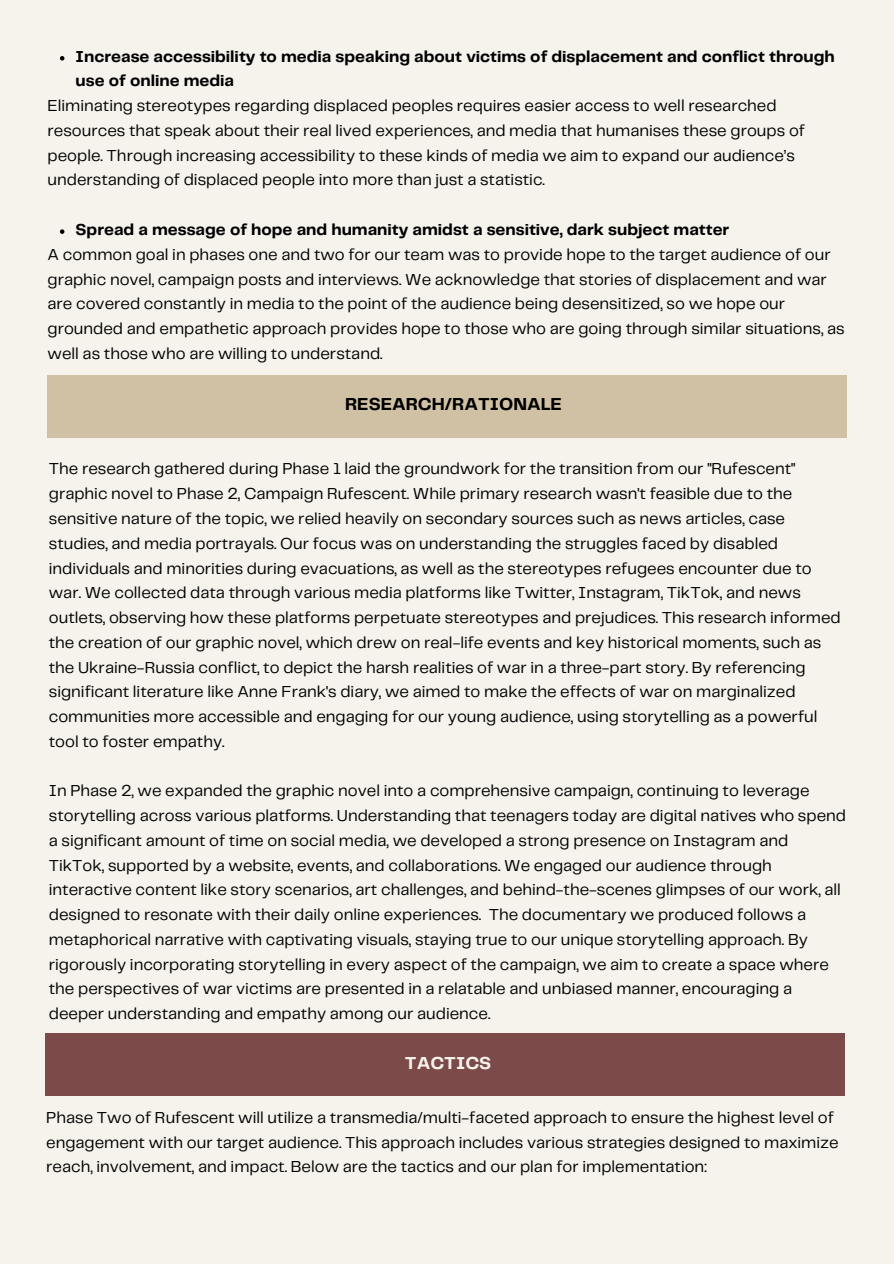
<style>
.page{position:relative;width:894px;height:1264px;background:#fff}
.page>*{position:absolute;margin:0;border:0;box-sizing:border-box;transform-origin:0 0}
.t1{font:700 18px "Telegraf";color:#000}
.t2{font:700 18px "Telegraf";color:#f6f3ec}
.t3{font:16.5px/24.8px "Telegraf";color:#000}
.t4{font:700 16.5px/24.8px "Telegraf";color:#000}
</style>
<div class="page">
<div style="left:0;top:0;width:893px;height:1263px;background:#f6f3ec"></div>
<svg style="left:60px;top:56px;width:4px;height:5px"></svg>
<svg style="left:60px;top:229px;width:4px;height:5px"></svg>
<div style="left:48px;top:375px;width:799px;height:62px;background:#d1c1a4"></div>
<div style="left:45px;top:1033px;width:799px;height:63px;background:#7c4a48"></div>
<p class="t4" style="left:76px;top:45px;width:760px">Increase accessibility to media speaking about victims of displacement and conflict through use of online media</p>
<p class="t3" style="left:48px;top:94px;width:758px">Eliminating stereotypes regarding displaced peoples requires easier access to well researched resources that speak about their real lived experiences, and media that humanises these groups of people. Through increasing accessibility to these kinds of media we aim to expand our audience’s understanding of displaced people into more than just a statistic.</p>
<p class="t4" style="left:76px;top:218px;width:655px">Spread a message of hope and humanity amidst a sensitive, dark subject matter</p>
<p class="t3" style="left:48px;top:243px;width:798px">A common goal in phases one and two for our team was to provide hope to the target audience of our graphic novel, campaign posts and interviews. We acknowledge that stories of displacement and war are covered constantly in media to the point of the audience being desensitized, so we hope our grounded and empathetic approach provides hope to those who are going through similar situations, as well as those who are willing to understand.</p>
<h1 class="t1" style="left:345px;top:396px;width:218px">RESEARCH/RATIONALE</h1>
<p class="t3" style="left:49px;top:457px;width:793px">The research gathered during Phase 1 laid the groundwork for the transition from our "Rufescent" graphic novel to Phase 2, Campaign Rufescent. While primary research wasn't feasible due to the sensitive nature of the topic, we relied heavily on secondary sources such as news articles, case studies, and media portrayals. Our focus was on understanding the struggles faced by disabled individuals and minorities during evacuations, as well as the stereotypes refugees encounter due to war. We collected data through various media platforms like Twitter, Instagram, TikTok, and news outlets, observing how these platforms perpetuate stereotypes and prejudices. This research informed the creation of our graphic novel, which drew on real-life events and key historical moments, such as the Ukraine-Russia conflict, to depict the harsh realities of war in a three-part story. By referencing significant literature like Anne Frank's diary, we aimed to make the effects of war on marginalized communities more accessible and engaging for our young audience, using storytelling as a powerful tool to foster empathy.</p>
<p class="t3" style="left:49px;top:779px;width:798px">In Phase 2, we expanded the graphic novel into a comprehensive campaign, continuing to leverage storytelling across various platforms. Understanding that teenagers today are digital natives who spend a significant amount of time on social media, we developed a strong presence on Instagram and TikTok, supported by a website, events, and collaborations. We engaged our audience through interactive content like story scenarios, art challenges, and behind-the-scenes glimpses of our work, all designed to resonate with their daily online experiences. The documentary we produced follows a metaphorical narrative with captivating visuals, staying true to our unique storytelling approach. By rigorously incorporating storytelling in every aspect of the campaign, we aim to create a space where the perspectives of war victims are presented in a relatable and unbiased manner, encouraging a deeper understanding and empathy among our audience.</p>
<h1 class="t2" style="left:405px;top:1054px;width:88px">TACTICS</h1>
<p class="t3" style="left:46px;top:1105px;width:793px">Phase Two of Rufescent will utilize a transmedia/multi-faceted approach to ensure the highest level of engagement with our target audience. This approach includes various strategies designed to maximize reach, involvement, and impact. Below are the tactics and our plan for implementation:</p>
</div>
